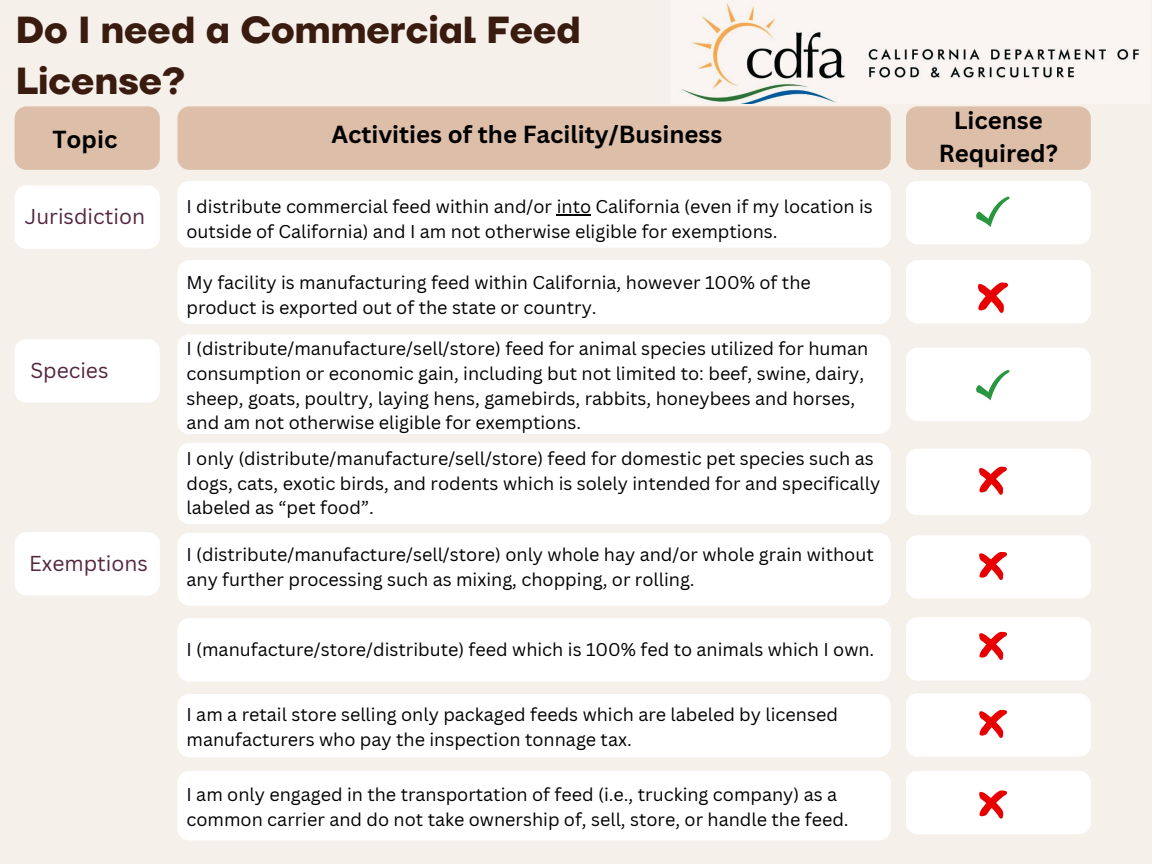
<style>
.page{position:relative;width:1152px;height:864px;background:#f6f0ea}
.page>*{position:absolute;margin:0;border:0;box-sizing:border-box;transform-origin:0 0}
.t1{font:700 37.5px/51.8px "TT Firs Neue";color:#3a1b0f}
.t2{font:700 24px "Canva Sans";color:#000}
.t3{font:21px "Canva Sans";color:#542641}
.t4{font:18px/24.8px "Canva Sans";color:#000}
</style>
<div class="page">
<div style="left:177px;top:443px;width:714px;height:81px;background:#fff;border-radius:12px"></div>
<div style="left:177px;top:181px;width:714px;height:66px;background:#fff;border-radius:12px"></div>
<div style="left:177px;top:334px;width:714px;height:100px;background:#fff;border-radius:12px"></div>
<div style="left:177px;top:694px;width:714px;height:63px;background:#fff;border-radius:12px"></div>
<div style="left:177px;top:771px;width:714px;height:69px;background:#fff;border-radius:12px"></div>
<div style="left:15px;top:106px;width:145px;height:64px;background:#dcbea9;border-radius:12px"></div>
<div style="left:906px;top:106px;width:185px;height:64px;background:#dcbea9;border-radius:12px"></div>
<div style="left:177px;top:106px;width:714px;height:64px;background:#dcbea9;border-radius:12px"></div>
<div style="left:15px;top:185px;width:145px;height:64px;background:#fff;border-radius:12px"></div>
<div style="left:906px;top:181px;width:185px;height:63px;background:#fff;border-radius:12px"></div>
<div style="left:906px;top:260px;width:185px;height:64px;background:#fff;border-radius:12px"></div>
<div style="left:15px;top:339px;width:145px;height:64px;background:#fff;border-radius:12px"></div>
<div style="left:906px;top:348px;width:185px;height:73px;background:#fff;border-radius:12px"></div>
<div style="left:906px;top:449px;width:185px;height:66px;background:#fff;border-radius:12px"></div>
<div style="left:15px;top:532px;width:145px;height:64px;background:#fff;border-radius:12px"></div>
<div style="left:906px;top:535px;width:185px;height:64px;background:#fff;border-radius:12px"></div>
<div style="left:906px;top:617px;width:185px;height:64px;background:#fff;border-radius:12px"></div>
<div style="left:177px;top:260px;width:714px;height:64px;background:#fff;border-radius:12px"></div>
<div style="left:177px;top:533px;width:714px;height:73px;background:#fff;border-radius:12px"></div>
<div style="left:177px;top:618px;width:714px;height:64px;background:#fff;border-radius:12px"></div>
<div style="left:906px;top:693px;width:185px;height:64px;background:#fff;border-radius:12px"></div>
<div style="left:906px;top:771px;width:185px;height:63px;background:#fff;border-radius:12px"></div>
<hr style="left:557px;top:214px;width:34px;height:1px;background:#000">
<img style="left:682px;top:3px;width:457px;height:100px">
<svg style="left:976px;top:197px;width:34px;height:30px"></svg>
<svg style="left:976px;top:370px;width:34px;height:30px"></svg>
<svg style="left:978px;top:283px;width:30px;height:30px"></svg>
<svg style="left:979px;top:467px;width:28px;height:28px"></svg>
<svg style="left:979px;top:552px;width:28px;height:28px"></svg>
<svg style="left:979px;top:632px;width:28px;height:28px"></svg>
<svg style="left:979px;top:710px;width:28px;height:28px"></svg>
<svg style="left:979px;top:791px;width:28px;height:28px"></svg>
<h1 class="t1" style="left:16px;top:5px;width:567px">Do I need a Commercial Feed<br>License?</h1>
<p class="t2" style="left:52px;top:122px;width:66px">Topic</p>
<p class="t2" style="left:331px;top:117px;width:392px">Activities of the Facility/Business</p>
<p class="t3" style="left:25px;top:201px;width:122px">Jurisdiction</p>
<p class="t3" style="left:30px;top:355px;width:80px">Species</p>
<p class="t3" style="left:29px;top:548px;width:120px">Exemptions</p>
<p class="t4" style="left:186px;top:194px;width:688px">I distribute commercial feed within and/or into California (even if my location is outside of California) and I am not otherwise eligible for exemptions.</p>
<p class="t4" style="left:186px;top:270px;width:626px">My facility is manufacturing feed within California, however 100% of the product is exported out of the state or country.</p>
<p class="t4" style="left:186px;top:336px;width:683px">I (distribute/manufacture/sell/store) feed for animal species utilized for human consumption or economic gain, including but not limited to: beef, swine, dairy, sheep, goats, poultry, laying hens, gamebirds, rabbits, honeybees and horses, and am not otherwise eligible for exemptions.</p>
<p class="t4" style="left:186px;top:446px;width:695px">I only (distribute/manufacture/sell/store) feed for domestic pet species such as dogs, cats, exotic birds, and rodents which is solely intended for and specifically labeled as “pet food”.</p>
<p class="t4" style="left:186px;top:542px;width:689px">I (distribute/manufacture/sell/store) only whole hay and/or whole grain without any further processing such as mixing, chopping, or rolling.</p>
<p class="t4" style="left:186px;top:636px;width:689px">I (manufacture/store/distribute) feed which is 100% fed to animals which I own.</p>
<p class="t4" style="left:186px;top:701px;width:653px">I am a retail store selling only packaged feeds which are labeled by licensed manufacturers who pay the inspection tonnage tax.</p>
<p class="t4" style="left:186px;top:782px;width:664px">I am only engaged in the transportation of feed (i.e., trucking company) as a common carrier and do not take ownership of, sell, store, or handle the feed.</p>
<p class="t2" style="left:954px;top:104px;width:91px">License</p>
<p class="t2" style="left:939px;top:136px;width:121px">Required?</p>
</div>
